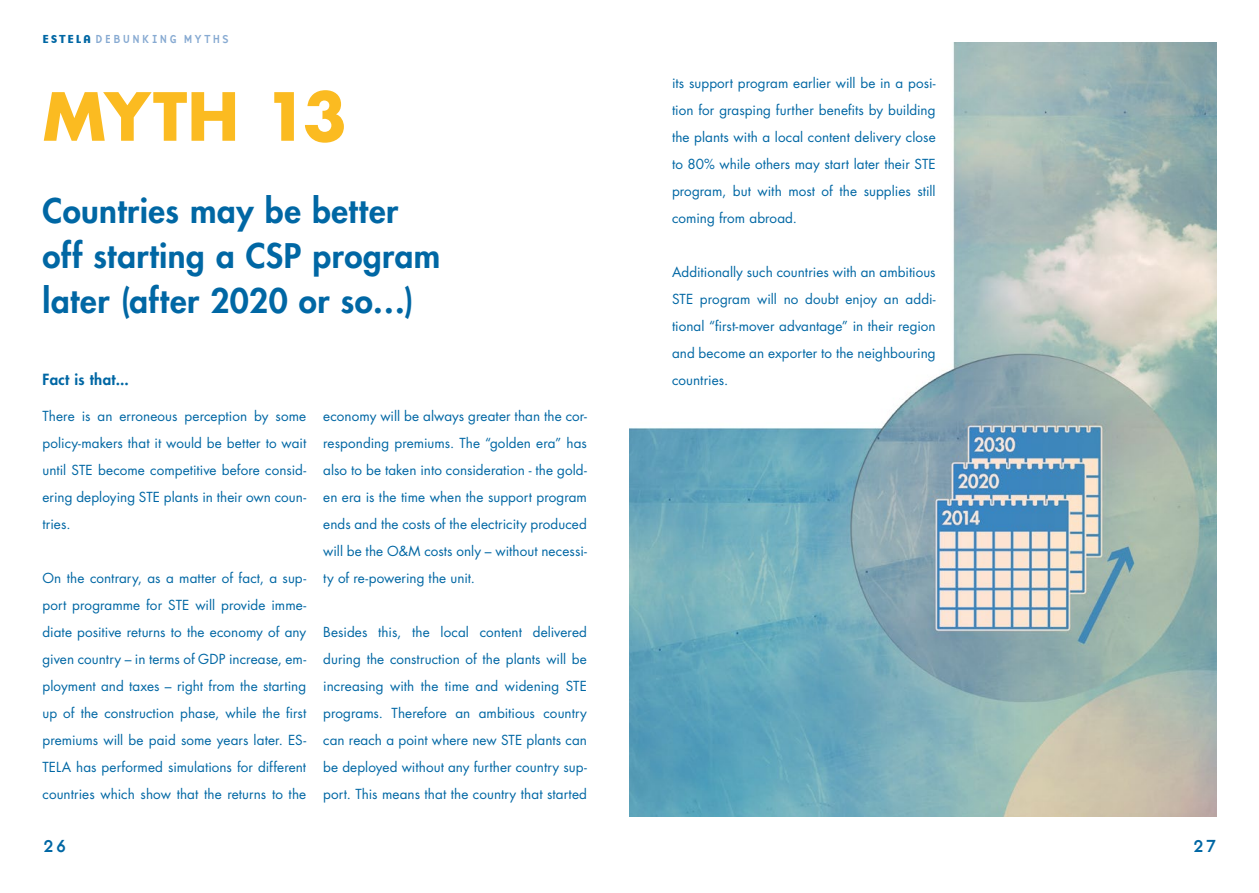
<style>
.page{position:relative;width:1259px;height:893px;background:#fff}
.page>*{position:absolute;margin:0;border:0;box-sizing:border-box;transform-origin:0 0}
.t1{font:700 64.5px "Futura CE";letter-spacing:-.01em;color:#fbbb21}
.t2{font:800 33px/45px "Futura";letter-spacing:.015em;color:#0067a4}
.t3{font:18px "Base Nine";color:#0067a4}
.t4{font:800 15px "Futura";letter-spacing:.025em;color:#0067a4}
.t5{font:13.5px/27px "Futura LT";letter-spacing:.005em;color:#0067a4;text-align:justify}
.t6{font:12px "Base Nine";letter-spacing:.135em;color:#87aad2}
.s1{font-family:"Base Nine B";color:#0067a4}
</style>
<div class="page">
<img style="left:629px;top:43px;width:587px;height:773px">
<p class="t6" style="left:43px;top:30px;width:188px"><span class="s1">ESTELA</span> DEBUNKING MYTHS</p>
<h1 class="t1" style="left:43px;top:69px;width:306px">MYTH 13</h1>
<h2 class="t2" style="left:43px;top:187px;width:399px">Countries may be better off starting a CSP program later (after 2020 or so…)</h2>
<p class="t4" style="left:43px;top:369px;width:88px">Fact is that...</p>
<p class="t5" style="left:43px;top:402px;width:265px">There is an erroneous perception by some policy-makers that it would be better to wait until STE become competitive before consid&shy;ering deploying STE plants in their own coun&shy;tries.</p>
<p class="t5" style="left:43px;top:564px;width:265px">On the contrary, as a matter of fact, a sup&shy;port programme for STE will provide imme&shy;diate positive returns to the economy of any given country – in terms of GDP increase, em&shy;ployment and taxes – right from the starting up of the construction phase, while the first premiums will be paid some years later. ES-TELA has performed simulations for different countries which show that the returns to the</p>
<p class="t5" style="left:323px;top:402px;width:265px">economy will be always greater than the cor&shy;responding premiums. The “golden era” has also to be taken into consideration - the gold&shy;en era is the time when the support program ends and the costs of the electricity produced will be the O&amp;M costs only – without necessi&shy;ty of re-powering the unit.</p>
<p class="t5" style="left:323px;top:618px;width:265px">Besides this, the local content delivered during the construction of the plants will be increasing with the time and widening STE programs. Therefore an ambitious country can reach a point where new STE plants can be deployed without any further country sup&shy;port. This means that the country that started</p>
<p class="t5" style="left:672px;top:69px;width:265px">its support program earlier will be in a posi&shy;tion for grasping further benefits by building the plants with a local content delivery close to 80% while others may start later their STE program, but with most of the supplies still coming from abroad.</p>
<p class="t5" style="left:672px;top:258px;width:265px">Additionally such countries with an ambitious STE program will no doubt enjoy an addi&shy;tional “first-mover advantage” in their region and become an exporter to the neighbouring countries.</p>
<h3 class="t3" style="left:43px;top:832px;width:26px">26</h3>
<h3 class="t3" style="left:1192px;top:832px;width:26px">27</h3>
</div>
